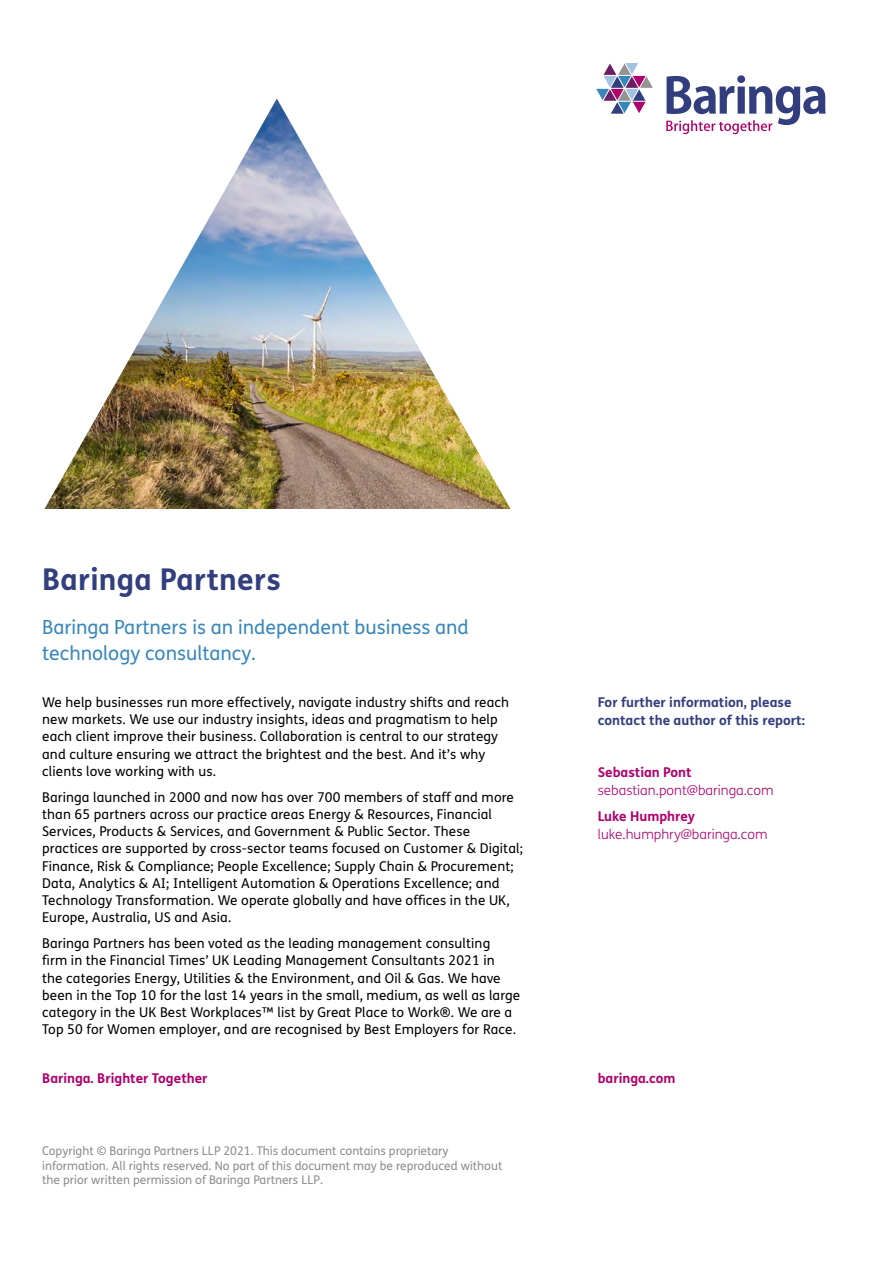
<style>
.page{position:relative;width:893px;height:1263px;background:#fff}
.page>*{position:absolute;margin:0;border:0;box-sizing:border-box;transform-origin:0 0}
.t1{font:700 30px "FS Me";letter-spacing:.01em;color:#323e7d}
.t2{font:19.5px/25.8px "FS Me";color:#3887ba}
.t3{font:13.5px/17.2px "FS Me";letter-spacing:.01em;color:#000}
.t4{font:700 13.5px "FS Me";color:#af006c}
.t5{font:700 13.5px/18px "FS Me";color:#323e7d}
.t6{font:300 13.5px "FS Me";color:#af006c}
.t7{font:12px/14.4px "FS Me";color:#8d8c8e}
</style>
<div class="page">
<img style="left:44px;top:99px;width:467px;height:410px">
<svg style="left:666px;top:75px;width:160px;height:59px"></svg>
<svg style="left:596px;top:63px;width:57px;height:51px"></svg>
<h1 class="t1" style="left:42px;top:556px;width:240px">Baringa Partners</h1>
<h2 class="t2" style="left:42px;top:614px;width:428px">Baringa Partners is an independent business and technology consultancy.</h2>
<p class="t3" style="left:42px;top:693px;width:468px">We help businesses run more effectively, navigate industry shifts and reach new markets. We use our industry insights, ideas and pragmatism to help each client improve their business. Collaboration is central to our strategy and culture ensuring we attract the brightest and the best. And it’s why clients love working with us.</p>
<p class="t3" style="left:42px;top:788px;width:482px">Baringa launched in 2000 and now has over 700 members of staff and more than 65 partners across our practice areas Energy &amp; Resources, Financial Services, Products &amp; Services, and Government &amp; Public Sector. These practices are supported by cross-sector teams focused on Customer &amp; Digital; Finance, Risk &amp; Compliance; People Excellence; Supply Chain &amp; Procurement; Data, Analytics &amp; AI; Intelligent Automation &amp; Operations Excellence; and Technology Transformation. We operate globally and have offices in the UK, Europe, Australia, US and Asia.</p>
<p class="t3" style="left:42px;top:934px;width:480px">Baringa Partners has been voted as the leading management consulting<br>firm in the Financial Times’ UK Leading Management Consultants 2021 in<br>the categories Energy, Utilities &amp; the Environment, and Oil &amp; Gas. We have been in the Top 10 for the last 14 years in the small, medium, as well as large category in the UK Best Workplaces™ list by Great Place to Work®. We are a Top 50 for Women employer, and are recognised by Best Employers for Race.</p>
<p class="t4" style="left:42px;top:1067px;width:167px">Baringa. Brighter Together</p>
<p class="t7" style="left:42px;top:1144px;width:462px">Copyright © Baringa Partners LLP 2021. This document contains proprietary information. All rights reserved. No part of this document may be reproduced without the prior written permission of Baringa Partners LLP.</p>
<p class="t5" style="left:598px;top:692px;width:209px">For further information, please contact the author of this report:</p>
<p class="t4" style="left:598px;top:762px;width:95px">Sebastian Pont</p>
<p class="t6" style="left:598px;top:781px;width:177px">sebastian.pont@baringa.com</p>
<p class="t4" style="left:598px;top:806px;width:99px">Luke Humphrey</p>
<p class="t6" style="left:598px;top:825px;width:171px">luke.humphry@baringa.com</p>
<p class="t4" style="left:598px;top:1067px;width:79px">baringa.com</p>
</div>
